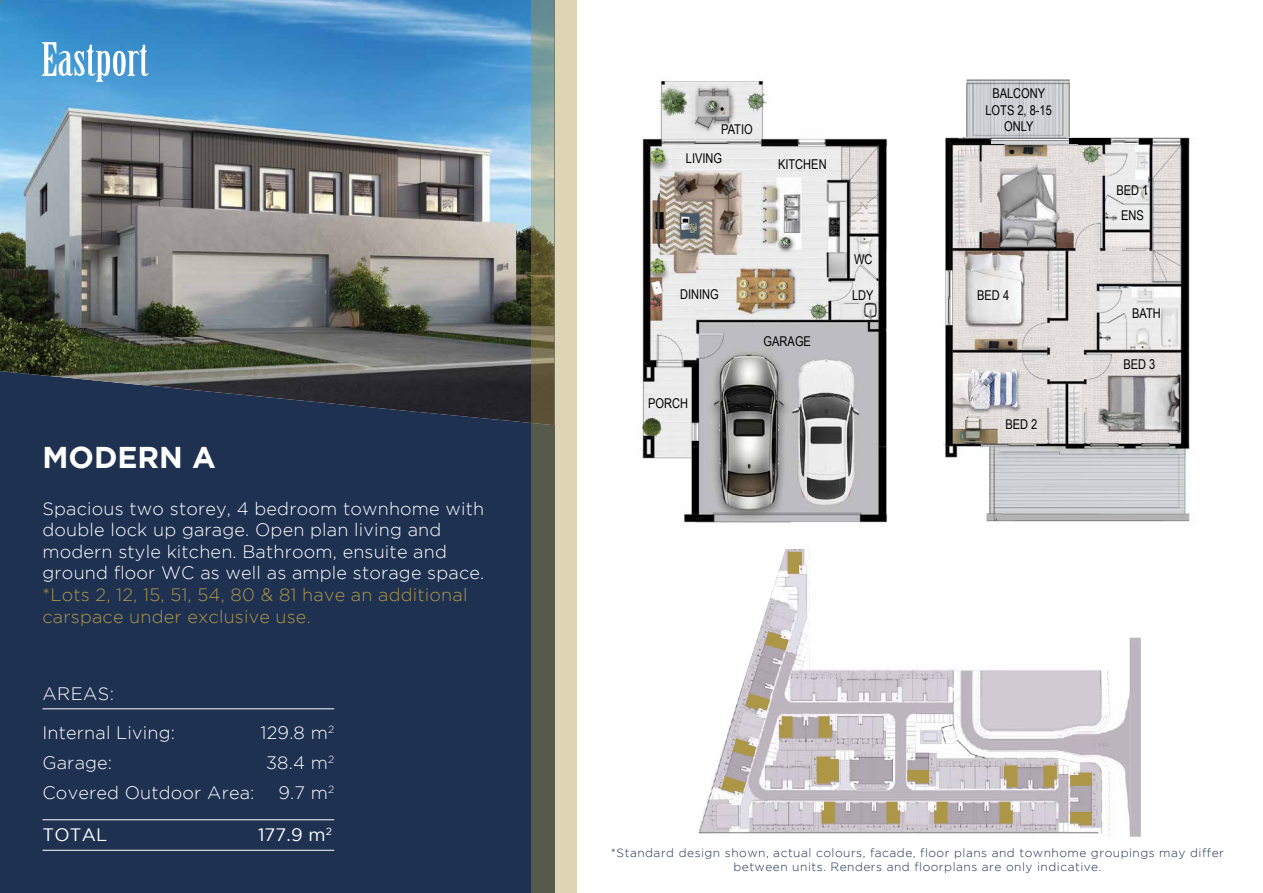
<style>
.page{position:relative;width:1263px;height:893px;background:#fff}
.page>*{position:absolute;margin:0;border:0;box-sizing:border-box;transform-origin:0 0}
.t1{font:45px "Birch Std";color:#fff;scale:1.2 1}
.t2{font:700 30px "Gotham";color:#fff}
.t3{font:300 18px/21.6px "Gotham";letter-spacing:.01em;color:#fff}
.t4{font:300 18px/21.6px "Gotham";letter-spacing:.01em;color:#ad9646}
.t5{font:18px "Gotham";letter-spacing:.01em;color:#fff}
.t6{font:13.5px/16.2px "Arial Narrow";color:#000;text-align:center}
.t7{font:300 12px/14.4px "Gotham";letter-spacing:.04em;color:#1e3151;text-align:center}
</style>
<div class="page">
<img style="left:698px;top:549px;width:443px;height:288px">
<img style="left:966px;top:80px;width:103px;height:58px">
<div style="left:0;top:0;width:554px;height:893px;background:#1e3151"></div>
<img style="left:0;top:0;width:532px;height:425px">
<svg style="left:532px;top:0;width:45px;height:893px;background:#9c9c85"></svg>
<hr style="left:43px;top:709px;width:291px;height:1px;background:#fff">
<hr style="left:43px;top:819px;width:291px;height:1px;background:#fff">
<hr style="left:43px;top:850px;width:291px;height:1px;background:#fff">
<img style="left:641px;top:81px;width:247px;height:442px">
<img style="left:943px;top:138px;width:247px;height:385px">
<div style="left:990px;top:138px;width:80px;height:3px;background:#fff;border:1px solid #5a5b5d"></div>
<hr style="left:991px;top:141px;width:78px;height:3px;background:#d1d3d4">
<div style="left:1069px;top:138px;width:41px;height:6px;background:#000"></div>
<svg style="left:934px;top:802px;width:13px;height:24px"></svg>
<svg style="left:821px;top:802px;width:14px;height:24px"></svg>
<svg style="left:907px;top:770px;width:25px;height:13px"></svg>
<svg style="left:999px;top:802px;width:14px;height:24px"></svg>
<svg style="left:886px;top:802px;width:14px;height:24px"></svg>
<svg style="left:1070px;top:772px;width:25px;height:14px"></svg>
<svg style="left:1070px;top:812px;width:25px;height:13px"></svg>
<svg style="left:1004px;top:762px;width:13px;height:25px"></svg>
<svg style="left:779px;top:716px;width:13px;height:25px"></svg>
<svg style="left:732px;top:739px;width:24px;height:18px"></svg>
<svg style="left:764px;top:632px;width:25px;height:19px"></svg>
<svg style="left:788px;top:549px;width:13px;height:25px"></svg>
<svg style="left:1043px;top:762px;width:14px;height:25px"></svg>
<svg style="left:819px;top:716px;width:13px;height:25px"></svg>
<svg style="left:719px;top:776px;width:27px;height:18px"></svg>
<svg style="left:743px;top:693px;width:27px;height:18px"></svg>
<svg style="left:814px;top:756px;width:24px;height:27px"></svg>
<h1 class="t1" style="left:41px;top:34px;width:91px">Eastport</h1>
<h2 class="t2" style="left:43px;top:440px;width:175px">MODERN A</h2>
<p class="t3" style="left:43px;top:497px;width:443px">Spacious two storey, 4 bedroom townhome with double lock up garage. Open plan living and modern style kitchen. Bathroom, ensuite and ground floor WC as well as ample storage space.</p>
<p class="t4" style="left:43px;top:584px;width:426px">*Lots 2, 12, 15, 51, 54, 80 &amp; 81 have an additional carspace under exclusive use.</p>
<p class="t3" style="left:43px;top:674px;width:134px;line-height:38.5px">AREAS:<br>Internal Living:</p>
<p class="t3" style="left:261px;top:721px;width:75px">129.8 m<sup>2</sup></p>
<p class="t3" style="left:43px;top:751px;width:71px">Garage:</p>
<p class="t3" style="left:266px;top:751px;width:70px">38.4 m<sup>2</sup></p>
<p class="t3" style="left:43px;top:781px;width:214px">Covered Outdoor Area:</p>
<p class="t3" style="left:278px;top:781px;width:57px">9.7 m<sup>2</sup></p>
<p class="t5" style="left:43px;top:825px;width:66px">TOTAL</p>
<p class="t5" style="left:258px;top:825px;width:76px">177.9 m<sup>2</sup></p>
<p class="t6" style="left:721px;top:121px;width:33px">PATIO</p>
<p class="t6" style="left:686px;top:149px;width:38px">LIVING</p>
<p class="t6" style="left:778px;top:155px;width:50px">KITCHEN</p>
<p class="t6" style="left:680px;top:285px;width:40px">DINING</p>
<p class="t6" style="left:648px;top:395px;width:41px">PORCH</p>
<p class="t6" style="left:764px;top:333px;width:49px">GARAGE</p>
<p class="t6" style="left:854px;top:251px;width:20px">WC</p>
<p class="t6" style="left:852px;top:286px;width:23px">LDY</p>
<p class="t6" style="left:985px;top:85px;width:68px">BALCONY<br>LOTS 2, 8-15<br>ONLY</p>
<p class="t6" style="left:977px;top:286px;width:33px">BED 4</p>
<p class="t6" style="left:1005px;top:416px;width:33px">BED 2</p>
<p class="t6" style="left:1116px;top:182px;width:33px">BED 1</p>
<p class="t6" style="left:1121px;top:207px;width:24px">ENS</p>
<p class="t6" style="left:1132px;top:305px;width:30px">BATH</p>
<p class="t6" style="left:1123px;top:356px;width:33px">BED 3</p>
<p class="t7" style="left:611px;top:845px;width:614px">*Standard design shown, actual colours, facade, floor plans and townhome groupings may differ between units. Renders and floorplans are only indicative.</p>
</div>
